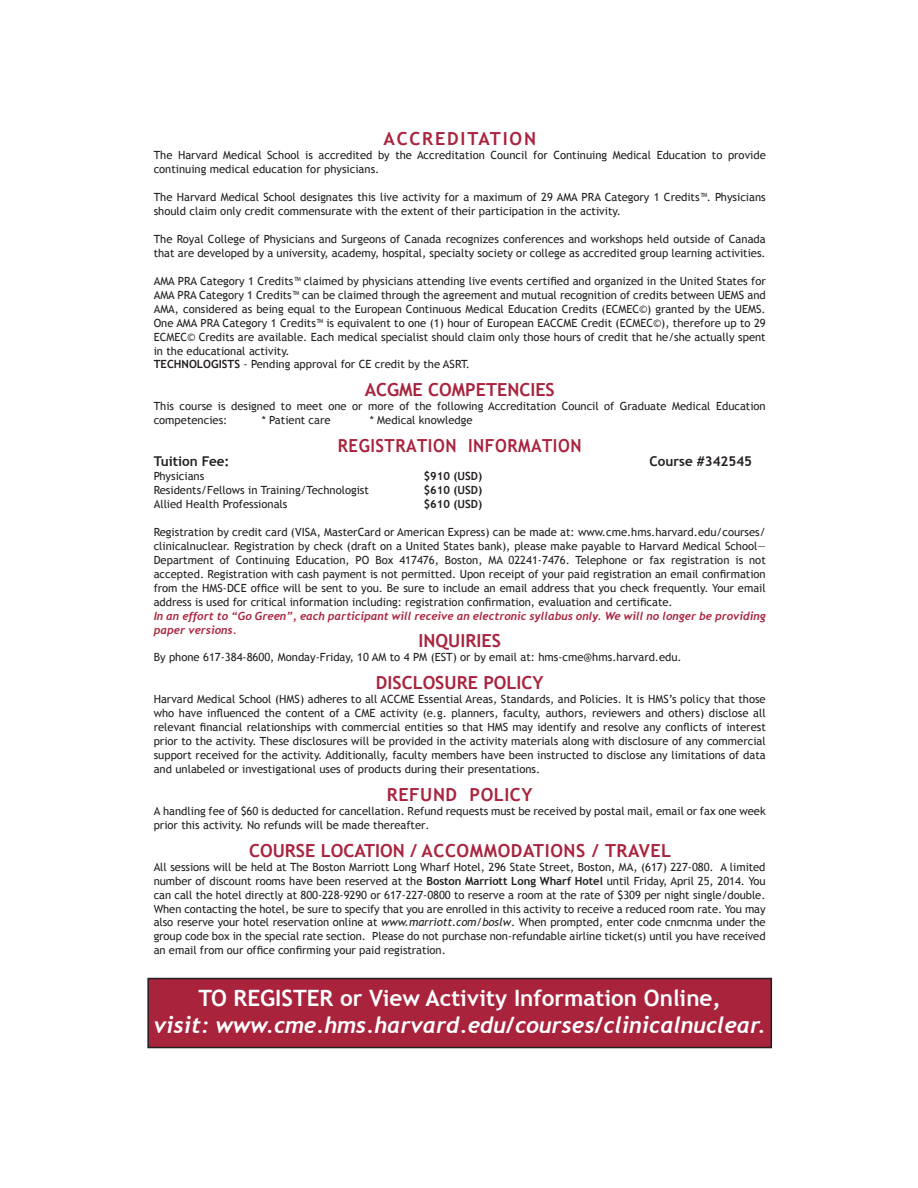
<style>
.page{position:relative;width:918px;height:1188px;background:#fff}
.page>*{position:absolute;margin:0;border:0;box-sizing:border-box;transform-origin:0 0}
.t1{font:italic 700 22.5px "Trebuchet";color:#fff}
.t2{font:700 22.5px "Trebuchet MS";color:#fff}
.t3{font:700 18px "Trebuchet MS";color:#a9233d}
.t4{font:700 18px "Trebuchet MS";color:#a9233d;scale:.93 1}
.t5{font:700 13.5px "Trebuchet MS";color:#231f20}
.t6{font:11.25px/14px "Trebuchet MS";color:#231f20}
.t7{font:italic 700 11.25px/14px "Trebuchet";color:#a9233d}
.t8{font:700 11.25px "Trebuchet MS";color:#231f20}
.s1{font-weight:700}
.s2{font-style:italic}
</style>
<div class="page">
<div style="left:148px;top:979px;width:623px;height:69px;background:#a9233d"></div>
<div style="left:147px;top:978px;width:625px;height:70px;border:2px solid #231f20"></div>
<h2 class="t3" style="left:384px;top:128px;width:14px">ACCRE</h2>
<h2 class="t3" style="left:447px;top:128px;width:25px">DITATIO</h2>
<h2 class="t3" style="left:524px;top:128px;width:14px">N</h2>
<p class="t6" style="left:154px;top:148px;width:614px">The Harvard Medical School is accredited by the Accreditation Council for Continuing Medical Education to provide continuing medical education for physicians.</p>
<p class="t6" style="left:154px;top:190px;width:614px">The Harvard Medical School designates this live activity for a maximum of 29 AMA PRA Category 1 Credits™. Physicians should claim only credit commensurate with the extent of their participation in the activity.</p>
<p class="t6" style="left:154px;top:232px;width:614px">The Royal College of Physicians and Surgeons of Canada recognizes conferences and workshops held outside of Canada that are developed by a university, academy, hospital, specialty society or college as accredited group learning activities.</p>
<p class="t6" style="left:154px;top:274px;width:614px">AMA PRA Category 1 Credits™ claimed by physicians attending live events certified and organized in the United States for AMA PRA Category 1 Credits™ can be claimed through the agreement and mutual recognition of credits between UEMS and AMA, considered as being equal to the European Continuous Medical Education Credits (ECMEC©) granted by the UEMS.<br>One AMA PRA Category 1 Credits™ is equivalent to one (1) hour of European EACCME Credit (ECMEC©), therefore up to 29<br>ECMEC© Credits are available. Each medical specialist should claim only those hours of credit that he/she actually spent in the educational activity.<br><span class="s1">TECHNOLOGISTS</span> - Pending approval for CE credit by the ASRT.</p>
<h2 class="t3" style="left:365px;top:379px;width:13px">ACGME</h2>
<h2 class="t3" style="left:428px;top:379px;width:14px">COM</h2>
<h2 class="t3" style="left:465px;top:379px;width:91px">PETENCIES</h2>
<p class="t6" style="left:154px;top:400px;width:614px">This course is designed to meet one or more of the following Accreditation Council of Graduate Medical Education competencies:</p>
<p class="t6" style="left:262px;top:413px;width:70px">* Patient care</p>
<p class="t6" style="left:370px;top:413px;width:104px">* Medical knowledge</p>
<h2 class="t4" style="left:338px;top:435px;width:11px">REGI</h2>
<h2 class="t4" style="left:376px;top:435px;width:22px">STRATIO</h2>
<h2 class="t4" style="left:445px;top:435px;width:66px">N INFORMATIO</h2>
<h2 class="t4" style="left:570px;top:435px;width:14px">N</h2>
<p class="t5" style="left:154px;top:453px;width:77px">Tuition Fee:</p>
<p class="t5" style="left:650px;top:453px;width:104px">Course #342545</p>
<p class="t6" style="left:154px;top:469px;width:52px">Physicians</p>
<p class="t8" style="left:424px;top:469px;width:60px">$910 (USD)</p>
<p class="t6" style="left:154px;top:483px;width:217px">Residents/Fellows in Training/Technologist</p>
<p class="t8" style="left:424px;top:483px;width:60px">$610 (USD)</p>
<p class="t6" style="left:154px;top:497px;width:135px">Allied Health Professionals</p>
<p class="t8" style="left:424px;top:497px;width:60px">$610 (USD)</p>
<p class="t6" style="left:154px;top:525px;width:614px;text-align:justify">Registration by credit card (VISA, MasterCard or American Express) can be made at: www.cme.hms.harvard.edu/courses/ clinicalnuclear. Registration by check (draft on a United States bank), please make payable to Harvard Medical School— Department of Continuing Education, PO Box 417476, Boston, MA 02241-7476. Telephone or fax registration is not accepted. Registration with cash payment is not permitted. Upon receipt of your paid registration an email confirmation from the HMS-DCE office will be sent to you. Be sure to include an email address that you check frequently. Your email address is used for critical information including: registration confirmation, evaluation and certificate.</p>
<p class="t7" style="left:154px;top:609px;width:614px">In an effort to “Go Green”, each participant will receive an electronic syllabus only. We will no longer be providing paper versions.</p>
<h2 class="t3" style="left:419px;top:630px;width:51px">INQUIRIE</h2>
<h2 class="t3" style="left:492px;top:630px;width:11px">S</h2>
<p class="t6" style="left:154px;top:651px;width:530px">By phone 617-384-8600, Monday-Friday, 10 AM to 4 PM (EST) or by email at: hms-cme@hms.harvard.edu.</p>
<h2 class="t3" style="left:376px;top:672px;width:169px">DISCLOSURE POLICY</h2>
<p class="t6" style="left:154px;top:692px;width:614px;text-align:justify">Harvard Medical School (HMS) adheres to all ACCME Essential Areas, Standards, and Policies. It is HMS’s policy that those who have influenced the content of a CME activity (e.g. planners, faculty, authors, reviewers and others) disclose all relevant financial relationships with commercial entities so that HMS may identify and resolve any conflicts of interest prior to the activity. These disclosures will be provided in the activity materials along with disclosure of any commercial support received for the activity. Additionally, faculty members have been instructed to disclose any limitations of data and unlabeled or investigational uses of products during their presentations.</p>
<h2 class="t3" style="left:387px;top:783px;width:147px">REFUND POLICY</h2>
<p class="t6" style="left:154px;top:804px;width:614px">A handling fee of $60 is deducted for cancellation. Refund requests must be received by postal mail, email or fax one week prior this activity. No refunds will be made thereafter.</p>
<h2 class="t3" style="left:249px;top:839px;width:93px">COURSE LOCATIO</h2>
<h2 class="t3" style="left:393px;top:839px;width:43px">N / ACCOMMO</h2>
<h2 class="t3" style="left:511px;top:839px;width:23px">DATIO</h2>
<h2 class="t3" style="left:564px;top:839px;width:109px">NS / TRAVEL</h2>
<p class="t6" style="left:154px;top:860px;width:614px;text-align:justify">All sessions will be held at The Boston Marriott Long Wharf Hotel, 296 State Street, Boston, MA, (617) 227-080. A limited number of discount rooms have been reserved at the <span class="s1">Boston Marriott Long Wharf Hotel</span> until Friday, April 25, 2014. You can call the hotel directly at 800-228-9290 or 617-227-0800 to reserve a room at the rate of $309 per night single/double.<br>When contacting the hotel, be sure to specify that you are enrolled in this activity to receive a reduced room rate. You may also reserve your hotel reservation online at <span class="s2">www.marriott.com/boslw</span>. When prompted, enter code cnmcnma under the group code box in the special rate section. Please do not purchase non-refundable airline ticket(s) until you have received an email from our office confirming your paid registration.</p>
<h1 class="t2" style="left:199px;top:984px;width:48px">TO REGI</h1>
<h1 class="t2" style="left:282px;top:984px;width:26px">STER</h1>
<h1 class="t2" style="left:340px;top:984px;width:382px">or View Activity Information Online,</h1>
<h1 class="t1" style="left:154px;top:1011px;width:614px">visit: www.cme.hms.harvard.edu/courses/clinicalnuclear.</h1>
</div>
